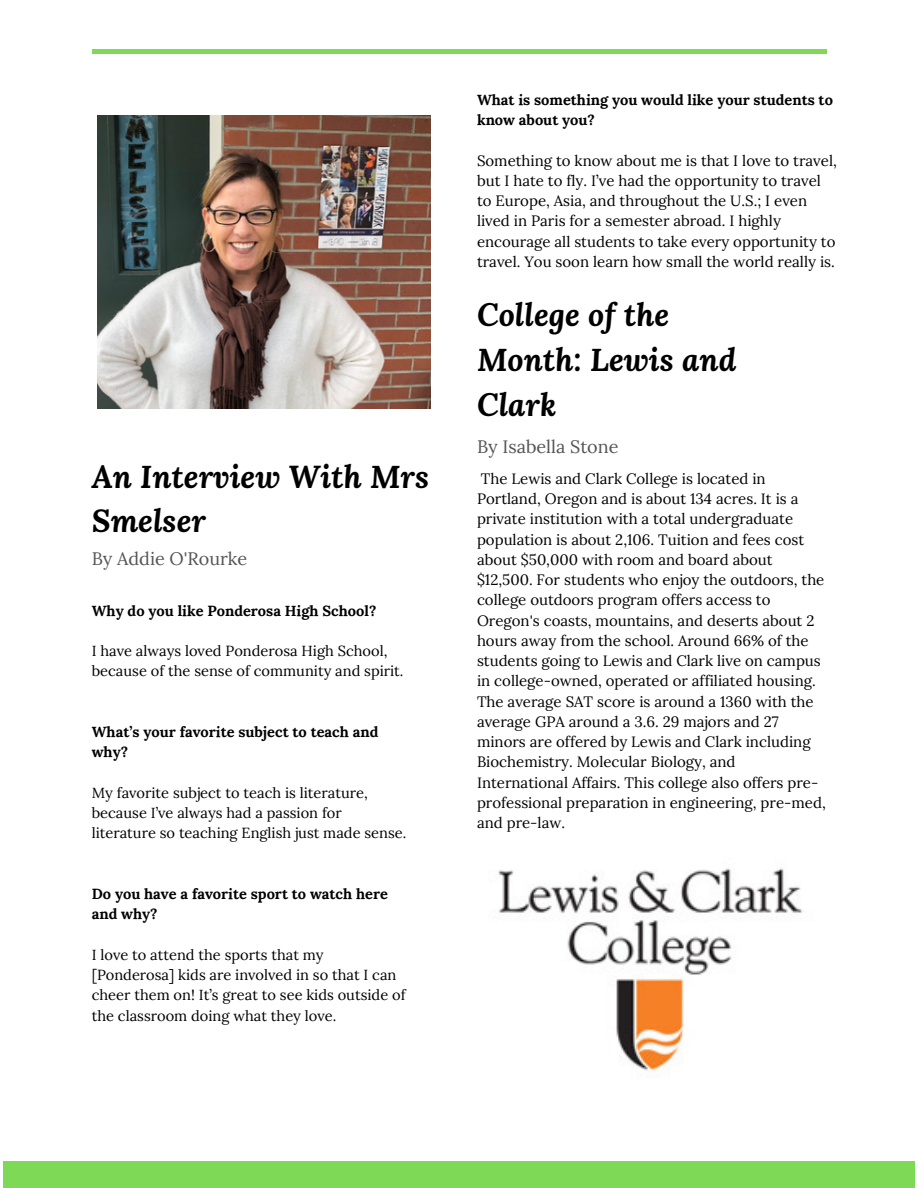
<style>
.page{position:relative;width:918px;height:1188px;background:#fff}
.page>*{position:absolute;margin:0;border:0;box-sizing:border-box;transform-origin:0 0}
.t1{font:italic 700 31.5px/45px "Lora";color:#000}
.t2{font:18px "Lora";color:#545454}
.t3{font:15px/20.2px "Lora";color:#000}
.t4{font:14.7px/20.2px "Lora";color:#000}
.t5{font:700 14.7px/20.2px "Lora";color:#000}
</style>
<div class="page">
<div style="left:3px;top:1161px;width:912px;height:27px;background:#7ed957"></div>
<hr style="left:92px;top:50px;width:734px;height:4px;background:#7ed957">
<img style="left:97px;top:115px;width:333px;height:294px">
<img style="left:498px;top:868px;width:305px;height:210px">
<h1 class="t1" style="left:92px;top:454px;width:339px;line-height:44.4px">An Interview With Mrs<br>Smelser</h1>
<p class="t2" style="left:92px;top:547px;width:157px">By Addie O'Rourke</p>
<p class="t5" style="left:92px;top:600px;width:286px">Why do you like Ponderosa High School?</p>
<p class="t4" style="left:92px;top:641px;width:313px">I have always loved Ponderosa High School, because of the sense of community and spirit.</p>
<p class="t5" style="left:92px;top:722px;width:288px">What’s your favorite subject to teach and why?</p>
<p class="t4" style="left:92px;top:782px;width:316px">My favorite subject to teach is literature, because I’ve always had a passion for literature so teaching English just made sense.</p>
<p class="t5" style="left:92px;top:884px;width:298px">Do you have a favorite sport to watch here and why?</p>
<p class="t4" style="left:92px;top:944px;width:315px">I love to attend the sports that my [Ponderosa] kids are involved in so that I can cheer them on! It’s great to see kids outside of the classroom doing what they love.</p>
<p class="t5" style="left:477px;top:89px;width:357px">What is something you would like your students to know about you?</p>
<p class="t3" style="left:477px;top:150px;width:361px">Something to know about me is that I love to travel, but I hate to fly. I’ve had the opportunity to travel to Europe, Asia, and throughout the U.S.; I even lived in Paris for a semester abroad. I highly encourage all students to take every opportunity to travel. You soon learn how small the world really is.</p>
<h1 class="t1" style="left:477px;top:291px;width:261px">College of the<br>Month: Lewis and<br>Clark</h1>
<p class="t2" style="left:477px;top:435px;width:143px">By Isabella Stone</p>
<p class="t3" style="left:477px;top:468px;width:350px">The Lewis and Clark College is located in Portland, Oregon and is about 134 acres. It is a private institution with a total undergraduate population is about 2,106. Tuition and fees cost about $50,000 with room and board about $12,500. For students who enjoy the outdoors, the college outdoors program offers access to Oregon's coasts, mountains, and deserts about 2 hours away from the school. Around 66% of the students going to Lewis and Clark live on campus in college-owned, operated or affiliated housing.<br>The average SAT score is around a 1360 with the average GPA around a 3.6. 29 majors and 27 minors are offered by Lewis and Clark including Biochemistry. Molecular Biology, and International Affairs. This college also offers pre&shy;professional preparation in engineering, pre-med, and pre-law.</p>
</div>
